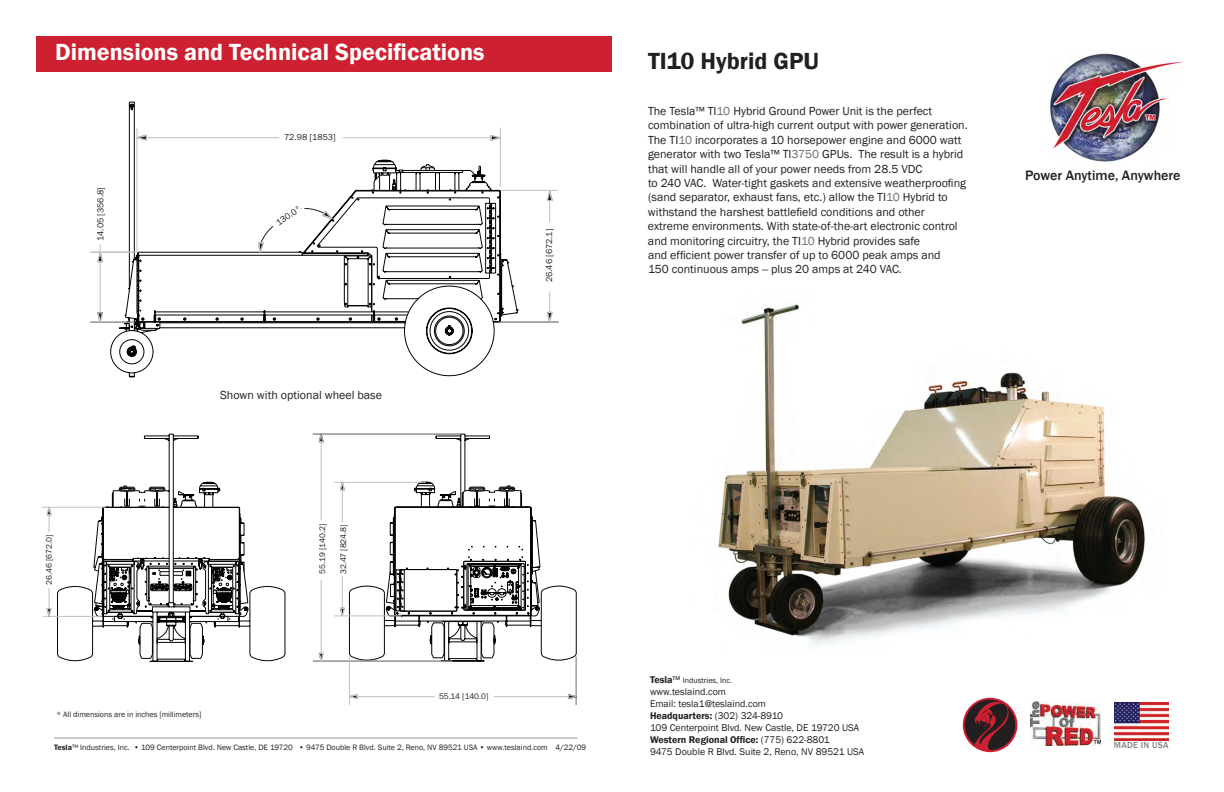
<style>
.page{position:relative;width:1224px;height:792px;background:#fff}
.page>*{position:absolute;margin:0;border:0;box-sizing:border-box;transform-origin:0 0}
.t1{font:600 24px "Franklin Gothic";color:#fff}
.t2{font:600 24px "Franklin Gothic";color:#231f20}
.t3{font:500 14px "Franklin Gothic";color:#231f20}
.t4{font:12px/14.4px "Franklin Gothic";color:#231f20}
.t5{font:10px/12px "Franklin Gothic";color:#231f20}
.t6{font:600 10px "Franklin Gothic";color:#231f20}
.t7{font:9px "Franklin Gothic";color:#231f20}
.t8{font:500 9px "Franklin Gothic";letter-spacing:.03em;color:#808285}
.t9{font:8.4px "Franklin Gothic";color:#231f20}
.t10{font:8px "Franklin Gothic";color:#231f20}
.s1{font-weight:600}
.s2{color:#6c6d70}
.s3{font-weight:600;font-size:10px}
.s4{font-size:10px}
.s5{font-weight:400}
</style>
<div class="page">
<img style="left:718px;top:303px;width:427px;height:342px">
<div style="left:36px;top:36px;width:576px;height:35px;background:#cd2030"></div>
<img style="left:1048px;top:53px;width:135px;height:111px">
<hr style="left:54px;top:738px;width:524px;height:1px;background:#939598">
<svg style="left:963px;top:698px;width:54px;height:54px"></svg>
<div style="left:965px;top:700px;width:50px;height:50px;background:#231f20;border-radius:50%"></div>
<svg style="left:975px;top:701px;width:34px;height:51px"></svg>
<img style="left:1031px;top:701px;width:69px;height:44px">
<img style="left:1115px;top:702px;width:54px;height:39px">
<svg style="left:501px;top:253px;width:17px;height:63px"></svg>
<svg style="left:110px;top:102px;width:341px;height:275px"></svg>
<svg style="left:131px;top:107px;width:363px;height:269px"></svg>
<hr style="left:90px;top:322px;width:45px;height:1px;background:#c0bfbf">
<hr style="left:137px;top:128px;width:1px;height:123px;background:#c0bfbf">
<hr style="left:146px;top:138px;width:133px;height:1px;background:#c0bfbf">
<svg style="left:136px;top:135px;width:11px;height:5px"></svg>
<hr style="left:500px;top:128px;width:1px;height:59px;background:#c0bfbf">
<hr style="left:343px;top:138px;width:148px;height:1px;background:#c0bfbf">
<svg style="left:491px;top:135px;width:9px;height:6px"></svg>
<hr style="left:90px;top:252px;width:48px;height:1px;background:#c0bfbf">
<svg style="left:97px;top:160px;width:404px;height:172px"></svg>
<hr style="left:500px;top:190px;width:58px;height:1px;background:#c0bfbf">
<hr style="left:499px;top:322px;width:60px;height:1px;background:#c0bfbf">
<svg style="left:547px;top:191px;width:5px;height:31px"></svg>
<svg style="left:547px;top:291px;width:5px;height:32px"></svg>
<svg style="left:57px;top:506px;width:228px;height:156px"></svg>
<hr style="left:42px;top:507px;width:63px;height:1px;background:#c0bfbf">
<hr style="left:43px;top:616px;width:59px;height:1px;background:#c0bfbf">
<svg style="left:47px;top:506px;width:4px;height:26px"></svg>
<svg style="left:94px;top:434px;width:154px;height:228px"></svg>
<svg style="left:47px;top:588px;width:4px;height:29px"></svg>
<hr style="left:334px;top:616px;width:68px;height:1px;background:#c0bfbf">
<hr style="left:334px;top:482px;width:92px;height:1px;background:#c0bfbf">
<hr style="left:313px;top:661px;width:140px;height:1px;background:#c0bfbf">
<hr style="left:313px;top:434px;width:148px;height:1px;background:#c0bfbf">
<hr style="left:321px;top:580px;width:1px;height:73px;background:#c0bfbf">
<hr style="left:321px;top:442px;width:1px;height:78px;background:#c0bfbf">
<svg style="left:319px;top:653px;width:4px;height:9px"></svg>
<svg style="left:319px;top:434px;width:4px;height:9px"></svg>
<hr style="left:349px;top:657px;width:1px;height:48px;background:#c0bfbf">
<hr style="left:576px;top:657px;width:1px;height:48px;background:#c0bfbf">
<hr style="left:357px;top:696px;width:78px;height:1px;background:#c0bfbf">
<hr style="left:494px;top:696px;width:74px;height:1px;background:#c0bfbf">
<svg style="left:350px;top:694px;width:8px;height:5px"></svg>
<svg style="left:340px;top:434px;width:236px;height:227px"></svg>
<svg style="left:568px;top:694px;width:9px;height:5px"></svg>
<p class="t1" style="left:55px;top:37px;width:431px">Dimensions and Technical Specifications</p>
<p class="t7" style="left:95px;top:241px;width:55px;rotate:-90deg">14.05 [356.8]</p>
<p class="t7" style="left:284px;top:132px;width:53px">72.98 [1853]</p>
<p class="t7" style="left:274px;top:219px;width:30px;rotate:-35deg">130.0°</p>
<p class="t9" style="left:44px;top:585px;width:52px;rotate:-90deg">26.46 [672.0]</p>
<p class="t4" style="left:220px;top:389px;width:164px">Shown with optional wheel base</p>
<p class="t9" style="left:317px;top:574px;width:51px;rotate:-90deg">55.19 [140.2]</p>
<p class="t9" style="left:338px;top:574px;width:51px;rotate:-90deg">32.47 [824.8]</p>
<p class="t10" style="left:57px;top:709px;width:146px">* All dimensions are in inches [millimeters]</p>
<p class="t9" style="left:439px;top:691px;width:51px">55.14 [140.0]</p>
<p class="t7" style="left:544px;top:282px;width:55px;rotate:-90deg">26.46 [672.1]</p>
<p class="t10" style="left:54px;top:742px;width:495px"><span class="s1">Tesla</span>™ Industries, Inc. • 109 Centerpoint Blvd. New Castle, DE 19720 • 9475 Double R Blvd. Suite 2, Reno, NV 89521 USA • www.teslaind.com</p>
<p class="t10" style="left:555px;top:742px;width:32px">4/22/09</p>
<p class="t2" style="left:648px;top:46px;width:173px">TI10 Hybrid GPU</p>
<p class="t4" style="left:648px;top:104px;width:321px">The Tesla™ TI<span class="s2">10</span> Hybrid Ground Power Unit is the perfect combination of ultra-high current output with power generation.<br>The TI<span class="s2">10</span> incorporates a 10 horsepower engine and 6000 watt generator with two Tesla™ TI<span class="s2">3750</span> GPUs. The result is a hybrid that will handle all of your power needs from 28.5 VDC<br>to 240 VAC. Water-tight gaskets and extensive weatherproofing (sand separator, exhaust fans, etc.) allow the TI<span class="s2">10</span> Hybrid to withstand the harshest battlefield conditions and other extreme environments. With state-of-the-art electronic control and monitoring circuitry, the TI<span class="s2">10</span> Hybrid provides safe<br>and efficient power transfer of up to 6000 peak amps and<br>150 continuous amps -- plus 20 amps at 240 VAC.</p>
<p class="t3" style="left:1025px;top:167px;width:157px">Power Anytime, Anywhere</p>
<p class="t10" style="left:650px;top:675px;width:84px"><span class="s3">Tesla</span><span class="s4">™</span> Industries, Inc.</p>
<p class="t5" style="left:650px;top:686px;width:78px">www.teslaind.com</p>
<p class="t5" style="left:650px;top:698px;width:118px">Email: tesla1@teslaind.com</p>
<p class="t6" style="left:650px;top:709px;width:135px">Headquarters: <span class="s5">(302) 324-8910</span></p>
<p class="t5" style="left:650px;top:722px;width:211px">109 Centerpoint Blvd. New Castle, DE 19720 USA<br><span class="s1">Western Regional Office:</span> (775) 622-8801</p>
<p class="t5" style="left:650px;top:746px;width:216px">9475 Double R Blvd. Suite 2, Reno, NV 89521 USA</p>
<p class="t8" style="left:1114px;top:740px;width:56px">MADE IN USA</p>
</div>
